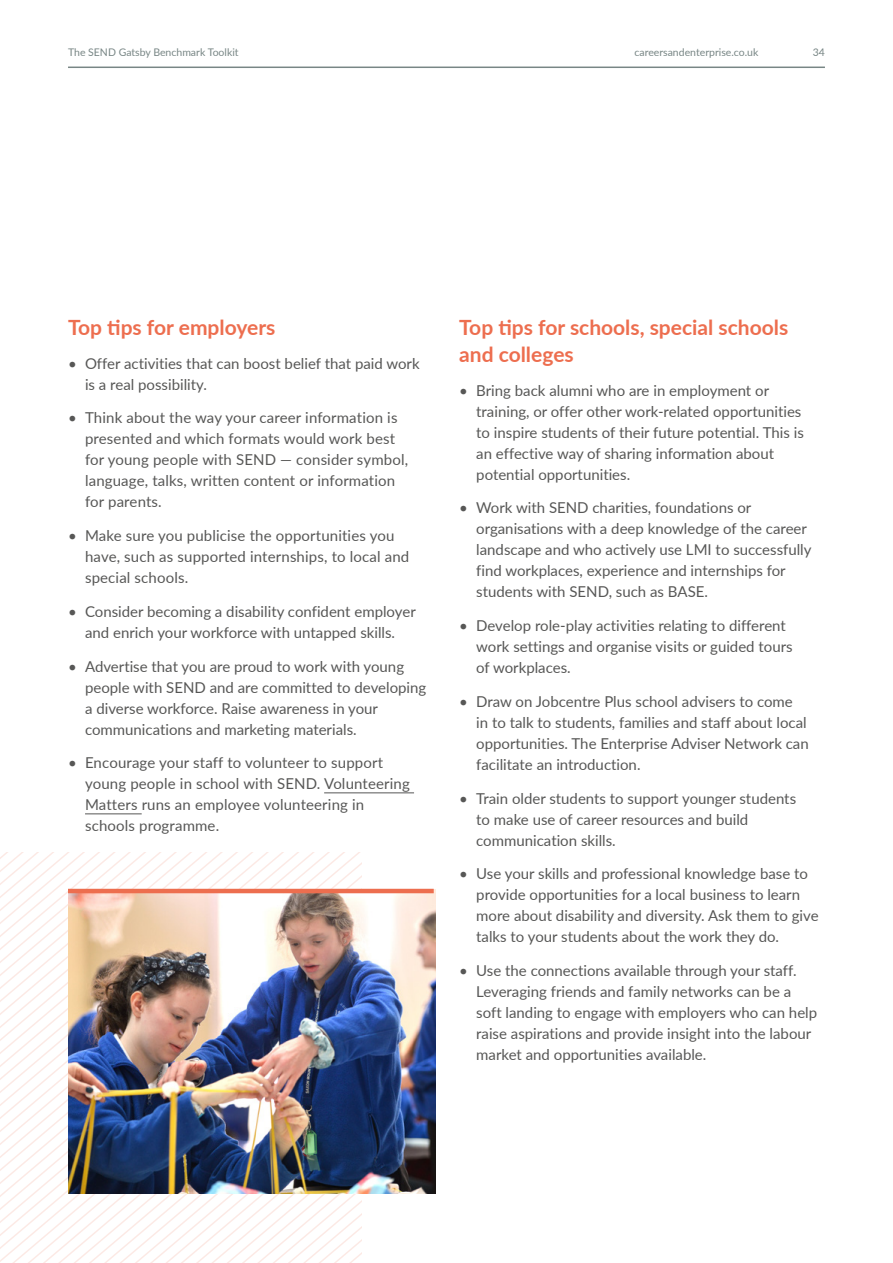
<style>
.page{position:relative;width:893px;height:1263px;background:#fff}
.page>*{position:absolute;margin:0;border:0;box-sizing:border-box;transform-origin:0 0}
.t1{font:700 21px/27px "Lato";color:#ed6e4f}
.t2{font:15px/21px "Lato";color:#575756}
.t3{font:10.5px "Lato";color:#788685}
</style>
<div class="page">
<svg style="left:0;top:1139px;width:361px;height:124px"></svg>
<img style="left:68px;top:889px;width:367px;height:304px">
<hr style="left:68px;top:889px;width:366px;height:4px;background:#ed6e4f">
<hr style="left:324px;top:792px;width:90px;height:1px;background:#575756">
<hr style="left:85px;top:813px;width:57px;height:1px;background:#575756">
<hr style="left:68px;top:67px;width:757px;height:1px;background:#788685">
<p class="t3" style="left:68px;top:44px;width:172px">The SEND Gatsby Benchmark Toolkit</p>
<p class="t3" style="left:634px;top:44px;width:125px">careersandenterprise.co.uk</p>
<p class="t3" style="left:813px;top:44px;width:14px">34</p>
<h1 class="t1" style="left:68px;top:313px;width:209px">Top tips for employers</h1>
<p class="t2" style="left:85px;top:352px;width:336px;text-indent:-17px">• Offer activities that can boost belief that paid work is a real possibility.</p>
<p class="t2" style="left:85px;top:407px;width:325px;text-indent:-17px">• Think about the way your career information is presented and which formats would work best for young people with SEND — consider symbol, language, talks, written content or information for parents.</p>
<p class="t2" style="left:85px;top:524px;width:326px;text-indent:-17px">• Make sure you publicise the opportunities you have, such as supported internships, to local and special schools.</p>
<p class="t2" style="left:68px;top:600px;width:349px;text-align:center">• Consider becoming a disability confident employer and enrich your workforce with untapped skills.</p>
<p class="t2" style="left:85px;top:655px;width:343px;text-indent:-17px">• Advertise that you are proud to work with young people with SEND and are committed to developing a diverse workforce. Raise awareness in your communications and marketing materials.</p>
<p class="t2" style="left:85px;top:752px;width:326px;text-indent:-17px">• Encourage your staff to volunteer to support young people in school with SEND. Volunteering Matters runs an employee volunteering in schools programme.</p>
<h1 class="t1" style="left:459px;top:313px;width:330px">Top tips for schools, special schools and colleges</h1>
<p class="t2" style="left:476px;top:379px;width:329px;text-indent:-17px">• Bring back alumni who are in employment or training, or offer other work-related opportunities to inspire students of their future potential. This is an effective way of sharing information about potential opportunities.</p>
<p class="t2" style="left:476px;top:497px;width:337px;text-indent:-17px">• Work with SEND charities, foundations or organisations with a deep knowledge of the career landscape and who actively use LMI to successfully find workplaces, experience and internships for students with SEND, such as BASE.</p>
<p class="t2" style="left:476px;top:614px;width:318px;text-indent:-17px">• Develop role-play activities relating to different work settings and organise visits or guided tours of workplaces.</p>
<p class="t2" style="left:476px;top:690px;width:334px;text-indent:-17px">• Draw on Jobcentre Plus school advisers to come<br>in to talk to students, families and staff about local opportunities. The Enterprise Adviser Network can facilitate an introduction.</p>
<p class="t2" style="left:476px;top:787px;width:321px;text-indent:-17px">• Train older students to support younger students to make use of career resources and build communication skills.</p>
<p class="t2" style="left:476px;top:863px;width:344px;text-indent:-17px">• Use your skills and professional knowledge base to provide opportunities for a local business to learn more about disability and diversity. Ask them to give talks to your students about the work they do.</p>
<p class="t2" style="left:476px;top:959px;width:342px;text-indent:-17px">• Use the connections available through your staff.<br>Leveraging friends and family networks can be a soft landing to engage with employers who can help raise aspirations and provide insight into the labour market and opportunities available.</p>
</div>
